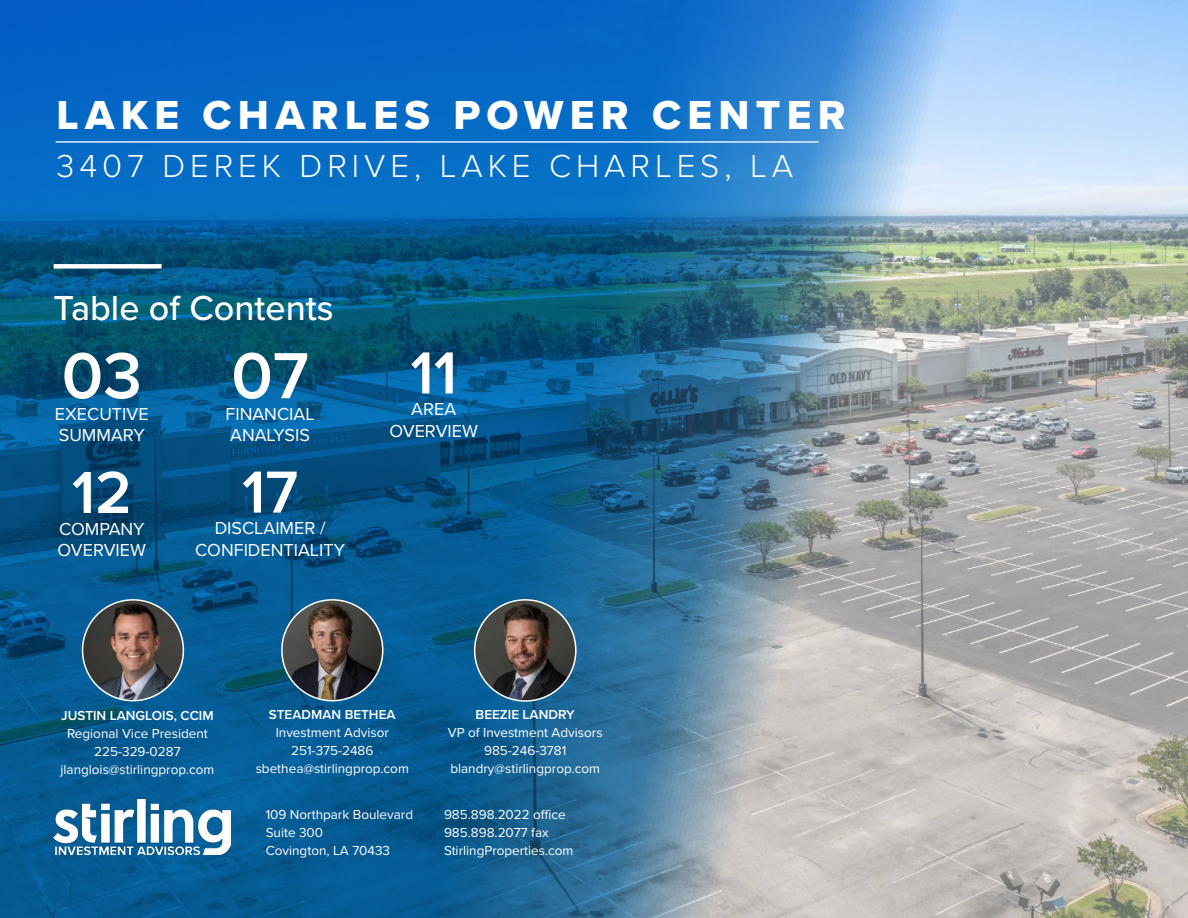
<style>
.page{position:relative;width:1188px;height:918px;background:#fff}
.page>*{position:absolute;margin:0;border:0;box-sizing:border-box;transform-origin:0 0}
.t1{font:600 67.5px "Proxima Nova";color:#fff}
.t2{font:600 61.5px "Proxima Nova";color:#fff}
.t3{font:42px "Proxima Nova Extrabld";letter-spacing:.15em;color:#fff}
.t4{font:500 36px "Proxima Nova";color:#fff}
.t5{font:300 33px "Proxima Nova";letter-spacing:.15em;color:#fff}
.t6{font:18px/21.6px "Proxima Nova";color:#fff}
.t7{font:13.5px/18px "Proxima Nova";color:#fff;text-align:center}
.t8{font:600 13.5px "Proxima Nova";color:#fff}
</style>
<div class="page">
<img style="left:1022px;top:0;width:166px;height:918px">
<img style="left:0;top:0;width:1022px;height:918px">
<img style="left:54px;top:800px;width:177px;height:55px">
<div style="left:54px;top:264px;width:108px;height:5px;background:#fff"></div>
<hr style="left:56px;top:141px;width:763px;height:2px;background:#fff">
<img style="left:475px;top:600px;width:101px;height:101px;border-radius:51px">
<div style="left:474px;top:599px;width:103px;height:103px;border:2px solid #fff;border-radius:50%"></div>
<img style="left:282px;top:600px;width:100px;height:101px">
<div style="left:281px;top:599px;width:102px;height:102px;border:2px solid #fff;border-radius:50%"></div>
<img style="left:83px;top:600px;width:100px;height:101px;border-radius:50px">
<div style="left:82px;top:599px;width:102px;height:102px;border:2px solid #fff;border-radius:50%"></div>
<h3 class="t3" style="left:57px;top:83px;width:791px">LAKE CHARLES POWER CENTER</h3>
<h3 class="t5" style="left:57px;top:142px;width:738px">3407 DEREK DRIVE, LAKE CHARLES, LA</h3>
<h3 class="t4" style="left:54px;top:281px;width:282px">Table of Contents</h3>
<h1 class="t1" style="left:62px;top:325px;width:82px">03</h1>
<h3 class="t6" style="left:55px;top:402px;width:95px">EXECUTIVE<br>SUMMARY</h3>
<h1 class="t1" style="left:231px;top:325px;width:79px">07</h1>
<h3 class="t6" style="left:226px;top:402px;width:91px">FINANCIAL<br>ANALYSIS</h3>
<h2 class="t2" style="left:72px;top:447px;width:61px">12</h2>
<h3 class="t6" style="left:58px;top:517px;width:90px">COMPANY<br>OVERVIEW</h3>
<h2 class="t2" style="left:242px;top:446px;width:58px">17</h2>
<h3 class="t6" style="left:195px;top:517px;width:151px;text-align:center">DISCLAIMER /<br>CONFIDENTIALITY</h3>
<h2 class="t2" style="left:410px;top:327px;width:48px">11</h2>
<h3 class="t6" style="left:389px;top:397px;width:90px;text-align:center">AREA<br>OVERVIEW</h3>
<p class="t8" style="left:61px;top:706px;width:154px">JUSTIN LANGLOIS, CCIM</p>
<p class="t7" style="left:61px;top:724px;width:155px">Regional Vice President<br>225-329-0287 jlanglois@stirlingprop.com</p>
<p class="t8" style="left:269px;top:705px;width:128px">STEADMAN BETHEA</p>
<p class="t7" style="left:256px;top:723px;width:155px">Investment Advisor<br>251-375-2486 sbethea@stirlingprop.com</p>
<p class="t8" style="left:476px;top:705px;width:101px">BEEZIE LANDRY</p>
<p class="t7" style="left:448px;top:723px;width:156px">VP of Investment Advisors<br>985-246-3781 blandry@stirlingprop.com</p>
<p class="t7" style="left:266px;top:805px;width:149px;text-align:left">109 Northpark Boulevard<br>Suite 300<br>Covington, LA 70433</p>
<p class="t7" style="left:444px;top:805px;width:131px;text-align:left">985.898.2022 office<br>985.898.2077 fax<br>StirlingProperties.com</p>
</div>
